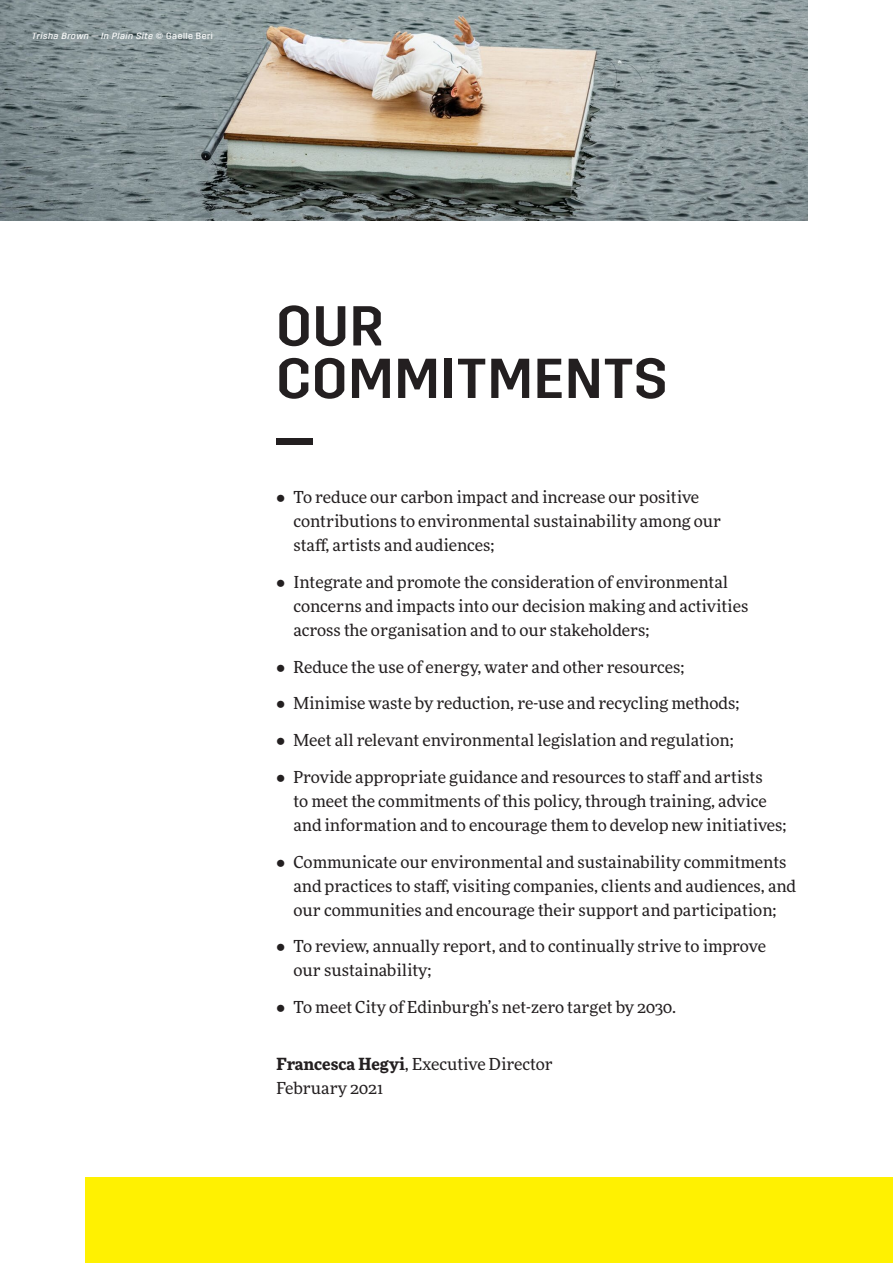
<style>
.page{position:relative;width:893px;height:1263px;background:#fff}
.page>*{position:absolute;margin:0;border:0;box-sizing:border-box;transform-origin:0 0}
.t1{font:500 56.1px/52.5px "Trim";letter-spacing:.02em;color:#231f20}
.BODY_BP{font:16.5px/24px "More Pro";color:#231f20}
.BODY{font:16.5px/24px "More Pro";color:#231f20}
.t2{font:italic 9px "Trim";letter-spacing:.06em;color:#fff}
.s1{font-style:normal}
.s2{font-weight:700}
</style>
<div class="page">
<div style="left:276px;top:438px;width:37px;height:6px;background:#231f20"></div>
<div style="left:85px;top:1178px;width:808px;height:85px;background:#fff101"></div>
<img style="left:0;top:0;width:808px;height:220px">
<p class="t2" style="left:32px;top:30px;width:183px">Trisha Brown <span class="s1">—</span> In Plain Site <span class="s1">© Gaelle Beri</span></p>
<h2 class="t1" style="left:276px;top:301px;width:392px">OUR<br>COMMITMENTS</h2>
<p class="BODY_BP" style="left:293px;top:484px;width:429px;text-indent:-17px">• To reduce our carbon impact and increase our positive contributions to environmental sustainability among our staff, artists and audiences;</p>
<p class="BODY_BP" style="left:293px;top:569px;width:456px;text-indent:-17px">• Integrate and promote the consideration of environmental concerns and impacts into our decision making and activities across the organisation and to our stakeholders;</p>
<p class="BODY_BP" style="left:276px;top:654px;width:410px">• Reduce the use of energy, water and other resources;</p>
<p class="BODY_BP" style="left:276px;top:691px;width:464px">• Minimise waste by reduction, re-use and recycling methods;</p>
<p class="BODY_BP" style="left:276px;top:727px;width:459px">• Meet all relevant environmental legislation and regulation;</p>
<p class="BODY_BP" style="left:293px;top:764px;width:495px;text-indent:-17px">• Provide appropriate guidance and resources to staff and artists<br>to meet the commitments of this policy, through training, advice and information and to encourage them to develop new initiatives;</p>
<p class="BODY_BP" style="left:293px;top:849px;width:504px;text-indent:-17px">• Communicate our environmental and sustainability commitments and practices to staff, visiting companies, clients and audiences, and our communities and encourage their support and participation;</p>
<p class="BODY_BP" style="left:293px;top:934px;width:474px;text-indent:-17px">• To review, annually report, and to continually strive to improve our sustainability;</p>
<p class="BODY_BP" style="left:276px;top:994px;width:401px">• To meet City of Edinburgh’s net-zero target by 2030.</p>
<p class="BODY" style="left:276px;top:1051px;width:278px"><span class="s2">Francesca Hegyi</span>, Executive Director<br>February 2021</p>
</div>
